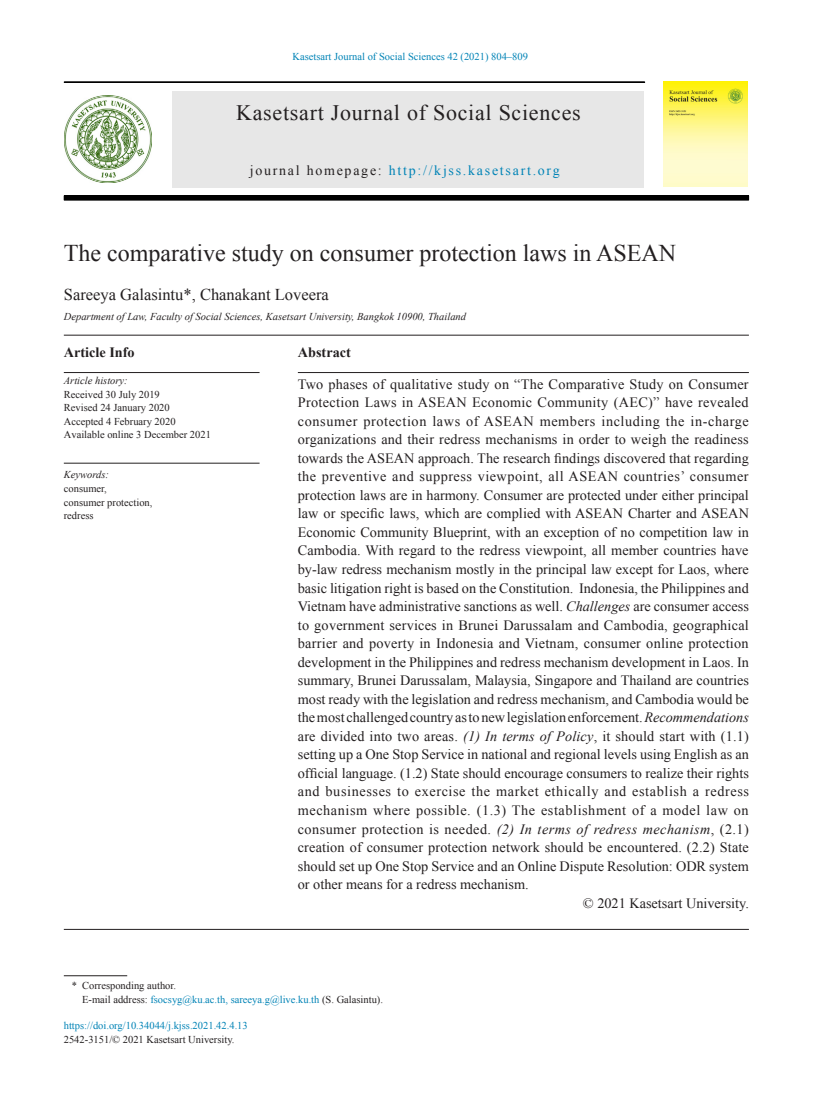
<style>
.page{position:relative;width:817px;height:1115px;background:#fff}
.page>*{position:absolute;margin:0;border:0;box-sizing:border-box;transform-origin:0 0}
._1_Headline_E{font:24px "Times New Roman";color:#231f20}
._2_Text_E_9_5{font:22.05px "Times New Roman";letter-spacing:.035em;color:#231f20}
._1_author_name_E{font:16.5px "Times New Roman";color:#231f20}
._2_Text_E_9_5-2{font:14.25px/18.5px "Times New Roman";color:#231f20;text-align:justify}
._2_Text_line_E{font:14.25px "Times New Roman";color:#231f20}
._1_Article___Abstrac{font:700 14.25px "Times New Roman";color:#231f20}
._2_Text_E_9_5-3{font:13.95px "Times New Roman";letter-spacing:.125em;color:#0083b6}
._1_Article_info___ke{font:10.5px/13.6px "Times New Roman";color:#231f20}
._1_office_line_E{font:italic 10.5px "Times New Roman";color:#231f20}
._1_coress{font:10.5px "Times New Roman";color:#0083b6}
._0_Master_head{font:10.5px "Times New Roman";color:#0083b6}
._1_doi{font:10.5px "Times New Roman";color:#0083b6}
._1_doi-2{font:10.5px "Times New Roman";color:#231f20}
._1_coress_line{font:10.5px "Times New Roman";color:#231f20}
._1_keyword_head{font:italic 10.5px "Times New Roman";color:#231f20}
.s1{color:#231f20}
.s2{font-style:italic}
</style>
<div class="page">
<div style="left:64px;top:196px;width:684px;height:4px;border:1px solid #000"></div>
<div style="left:172px;top:91px;width:472px;height:96px;background:#e7e7e7"></div>
<img style="left:64px;top:95px;width:88px;height:88px">
<div style="left:64px;top:82px;width:580px;height:1px;border:1px solid #000"></div>
<svg style="left:663px;top:81px;width:85px;height:106px"></svg>
<img style="left:663px;top:82px;width:84px;height:104px">
<hr style="left:64px;top:334px;width:684px;height:1px;background:#231f20">
<hr style="left:298px;top:372px;width:450px;height:1px;background:#231f20">
<hr style="left:64px;top:928px;width:684px;height:1px;background:#231f20">
<hr style="left:64px;top:372px;width:195px;height:1px;background:#231f20">
<hr style="left:64px;top:462px;width:195px;height:1px;background:#231f20">
<hr style="left:64px;top:975px;width:63px;height:1px;background:#231f20">
<p class="_0_Master_head" style="left:292px;top:49px;width:237px">Kasetsart Journal of Social Sciences 42 (2021) 804–809</p>
<p class="_2_Text_E_9_5" style="left:236px;top:97px;width:346px">Kasetsart Journal of Social Sciences</p>
<p class="_2_Text_E_9_5-3" style="left:250px;top:160px;width:311px"><span class="s1">journal homepage:</span> http://kjss.kasetsart.org</p>
<p class="_1_Headline_E" style="left:64px;top:236px;width:613px">The comparative study on consumer protection laws in ASEAN</p>
<p class="_1_author_name_E" style="left:64px;top:282px;width:266px">Sareeya Galasintu*, Chanakant Loveera</p>
<p class="_1_office_line_E" style="left:64px;top:309px;width:403px">Department of Law, Faculty of Social Sciences, Kasetsart University, Bangkok 10900, Thailand</p>
<p class="_1_Article___Abstrac" style="left:298px;top:342px;width:55px">Abstract</p>
<p class="_2_Text_E_9_5-2" style="left:298px;top:374px;width:452px">Two phases of qualitative study on “The Comparative Study on Consumer Protection Laws in ASEAN Economic Community (AEC)” have revealed consumer protection laws of ASEAN members including the in-charge organizations and their redress mechanisms in order to weigh the readiness towards the ASEAN approach. The research findings discovered that regarding the preventive and suppress viewpoint, all ASEAN countries’ consumer protection laws are in harmony. Consumer are protected under either principal law or specific laws, which are complied with ASEAN Charter and ASEAN Economic Community Blueprint, with an exception of no competition law in Cambodia. With regard to the redress viewpoint, all member countries have by-law redress mechanism mostly in the principal law except for Laos, where basic litigation right is based on the Constitution. Indonesia, the Philippines and Vietnam have administrative sanctions as well. <span class="s2">Challenges</span> are consumer access to government services in Brunei Darussalam and Cambodia, geographical barrier and poverty in Indonesia and Vietnam, consumer online protection development in the Philippines and redress mechanism development in Laos. In summary, Brunei Darussalam, Malaysia, Singapore and Thailand are countries most ready with the legislation and redress mechanism, and Cambodia would be the most challenged country as to new legislation enforcement. <span class="s2">Recommendations </span>are divided into two areas. <span class="s2">(1) In terms of Policy</span>, it should start with (1.1) setting up a One Stop Service in national and regional levels using English as an official language. (1.2) State should encourage consumers to realize their rights and businesses to exercise the market ethically and establish a redress mechanism where possible. (1.3) The establishment of a model law on consumer protection is needed. <span class="s2">(2) In terms of redress mechanism</span>, (2.1) creation of consumer protection network should be encountered. (2.2) State should set up One Stop Service and an Online Dispute Resolution: ODR system or other means for a redress mechanism.</p>
<p class="_2_Text_line_E" style="left:583px;top:892px;width:167px">© 2021 Kasetsart University.</p>
<p class="_1_Article___Abstrac" style="left:64px;top:342px;width:72px">Article Info</p>
<p class="_1_Article_info___ke" style="left:64px;top:373px;width:148px"><span class="s2">Article history:<br></span>Received 30 July 2019<br>Revised 24 January 2020<br>Accepted 4 February 2020<br>Available online 3 December 2021</p>
<p class="_1_keyword_head" style="left:64px;top:467px;width:47px">Keywords:</p>
<p class="_1_Article_info___ke" style="left:64px;top:481px;width:45px">consumer,</p>
<p class="_1_Article_info___ke" style="left:64px;top:495px;width:90px">consumer protection,</p>
<p class="_1_Article_info___ke" style="left:64px;top:508px;width:31px">redress</p>
<p class="_1_coress_line" style="left:72px;top:977px;width:106px">* Corresponding author.</p>
<p class="_1_coress" style="left:82px;top:991px;width:302px"><span class="s1">E-mail address:</span> fsocsyg@ku.ac.th, sareeya.g@live.ku.th <span class="s1">(S. Galasintu).</span></p>
<p class="_1_doi" style="left:64px;top:1017px;width:185px">https://doi.org/10.34044/j.kjss.2021.42.4.13</p>
<p class="_1_doi-2" style="left:64px;top:1031px;width:172px">2542-3151/© 2021 Kasetsart University.</p>
</div>
